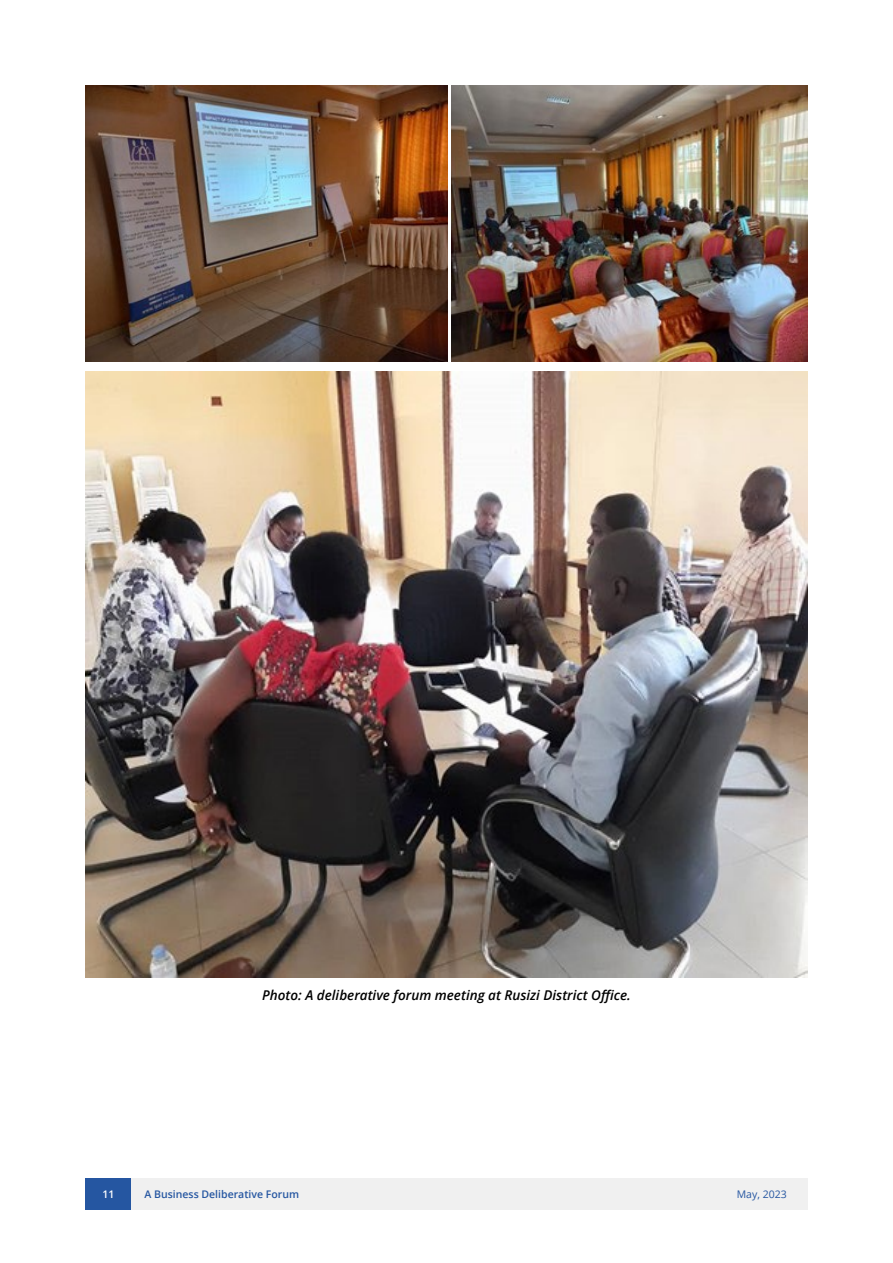
<style>
.page{position:relative;width:893px;height:1263px;background:#fff}
.page>*{position:absolute;margin:0;border:0;box-sizing:border-box;transform-origin:0 0}
.t1{font:italic 600 13.5px "Open Sans";color:#000}
.t2{font:600 10.5px "Open Sans";color:#2556a1}
.t3{font:10.5px "Open Sans";color:#2556a1}
.t4{font:600 10.5px "Open Sans";color:#fff}
</style>
<div class="page">
<div style="left:85px;top:1178px;width:47px;height:32px;background:#2556a1"></div>
<div style="left:132px;top:1178px;width:676px;height:32px;background:#f0f0f0"></div>
<img style="left:85px;top:85px;width:363px;height:277px">
<img style="left:452px;top:85px;width:356px;height:277px">
<img style="left:85px;top:371px;width:723px;height:607px">
<p class="t1" style="left:262px;top:986px;width:370px">Photo: A deliberative forum meeting at Rusizi District Office.</p>
<p class="t4" style="left:102px;top:1187px;width:13px">11</p>
<p class="t2" style="left:145px;top:1187px;width:156px">A Business Deliberative Forum</p>
<p class="t3" style="left:737px;top:1187px;width:51px">May, 2023</p>
</div>
